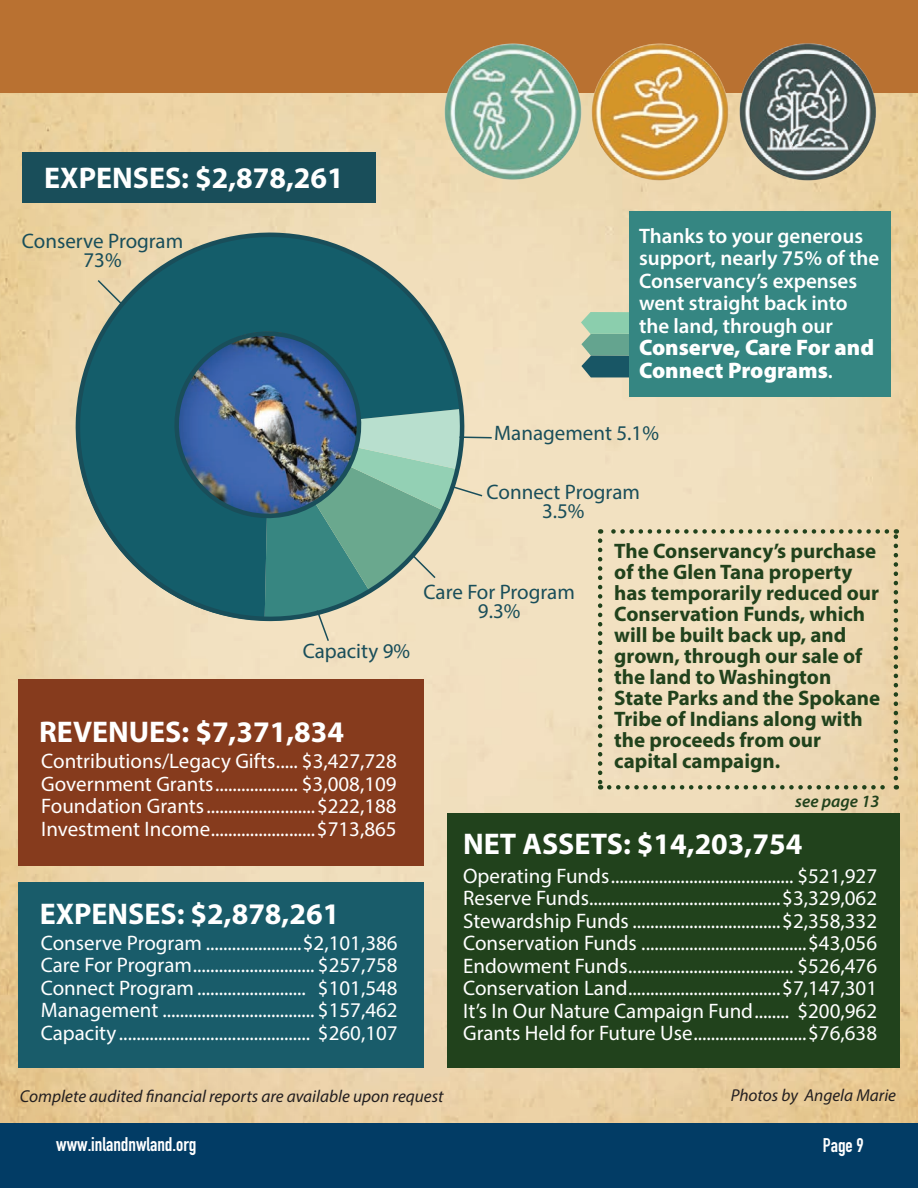
<style>
.page{position:relative;width:918px;height:1188px;background:#fff}
.page>*{position:absolute;margin:0;border:0;box-sizing:border-box;transform-origin:0 0}
.t1{font:700 30px "Myriad Pro";color:#fff}
.t2{font:900 22.5px/22.5px "Myriad Pro";color:#fff}
.t3{font:21px/22.5px "Myriad Pro";color:#fff;text-align:justify}
.t4{font:700 21px/21px "Myriad Pro";color:#21421c}
.t5{font:600 21px/22.5px "Myriad Pro";color:#fff}
.t6{font:21px/18.8px "Myriad Pro";color:#194e5a;text-align:center}
.t7{font:700 19.5px "DIN Condensed";color:#fff}
.t8{font:italic 17.25px "Myriad Pro";color:#231f20}
.t9{font:italic 600 17.25px "Myriad Pro";color:#21421c}
.s1{font-weight:600;font-size:21px}
</style>
<div class="page">
<div style="left:0;top:1123px;width:918px;height:65px;background:#023c65"></div>
<img style="left:0;top:93px;width:918px;height:1030px">
<div style="left:0;top:0;width:918px;height:93px;background:#b97131"></div>
<svg style="left:71px;top:230px;width:398px;height:396px;background:#6c8f87"></svg>
<div style="left:23px;top:153px;width:353px;height:50px;background:#194e5a"></div>
<svg style="left:581px;top:312px;width:48px;height:65px;background:#68a090"></svg>
<div style="left:629px;top:211px;width:262px;height:186px;background:#358682"></div>
<div style="left:18px;top:679px;width:406px;height:187px;background:#863b1d"></div>
<div style="left:447px;top:813px;width:453px;height:255px;background:#21421c"></div>
<div style="left:18px;top:883px;width:406px;height:185px;background:#195c6a"></div>
<svg style="left:598px;top:541px;width:4px;height:249px"></svg>
<svg style="left:609px;top:785px;width:288px;height:5px"></svg>
<svg style="left:894px;top:529px;width:4px;height:249px"></svg>
<svg style="left:600px;top:529px;width:287px;height:5px"></svg>
<svg style="left:162px;top:319px;width:331px;height:324px;background:#698f93"></svg>
<img style="left:442px;top:43px;width:141px;height:139px">
<img style="left:737px;top:43px;width:141px;height:139px">
<img style="left:590px;top:43px;width:141px;height:139px">
<h1 class="t1" style="left:44px;top:158px;width:301px">EXPENSES: $2,878,261</h1>
<p class="t6" style="left:22px;top:232px;width:163px">Conserve Program<br>73%</p>
<p class="t5" style="left:639px;top:224px;width:242px">Thanks to your generous support, nearly 75% of the<br>Conservancy’s expenses went straight back into the land, through our</p>
<p class="t2" style="left:639px;top:336px;width:237px">Conserve, Care For and<br>Connect Programs<span class="s1">.</span></p>
<p class="t6" style="left:494px;top:423px;width:166px">Management 5.1%</p>
<p class="t6" style="left:303px;top:641px;width:109px">Capacity 9%</p>
<h1 class="t1" style="left:39px;top:713px;width:307px">REVENUES: $7,371,834</h1>
<p class="t3" style="left:41px;top:750px;width:357px">Contributions/Legacy Gifts..... $3,427,728<br>Government Grants................... $3,008,109<br>Foundation Grants.........................$222,188<br>Investment Income........................$713,865</p>
<h1 class="t1" style="left:40px;top:894px;width:301px">EXPENSES: $2,878,261</h1>
<p class="t3" style="left:41px;top:931px;width:359px">Conserve Program ......................$2,101,386<br>Care For Program............................ $257,758<br>Connect Program ......................... $101,548<br>Management ................................... $157,462<br>Capacity ............................................ $260,107</p>
<p class="t6" style="left:487px;top:482px;width:155px">Connect Program<br>3.5%</p>
<p class="t6" style="left:424px;top:582px;width:153px">Care For Program<br>9.3%</p>
<p class="t4" style="left:614px;top:539px;width:267px">The Conservancy’s purchase of the Glen Tana property has temporarily reduced our<br>Conservation Funds, which will be built back up, and grown, through our sale of the land to Washington<br>State Parks and the Spokane<br>Tribe of Indians along with the proceeds from our capital campaign.</p>
<p class="t9" style="left:795px;top:790px;width:85px">see page 13</p>
<h1 class="t1" style="left:463px;top:825px;width:341px">NET ASSETS: $14,203,754</h1>
<p class="t3" style="left:463px;top:864px;width:415px">Operating Funds.......................................... $521,927<br>Reserve Funds............................................$3,329,062<br>Stewardship Funds ..................................$2,358,332<br>Conservation Funds ......................................$43,056<br>Endowment Funds...................................... $526,476<br>Conservation Land...................................$7,147,301<br>It’s In Our Nature Campaign Fund........ $200,962<br>Grants Held for Future Use..........................$76,638</p>
<p class="t8" style="left:20px;top:1086px;width:425px">Complete audited financial reports are available upon request</p>
<p class="t8" style="left:731px;top:1084px;width:167px">Photos by Angela Marie</p>
<p class="t7" style="left:56px;top:1132px;width:142px">www.inlandnwland.org</p>
<p class="t7" style="left:823px;top:1132px;width:42px">Page 9</p>
</div>
